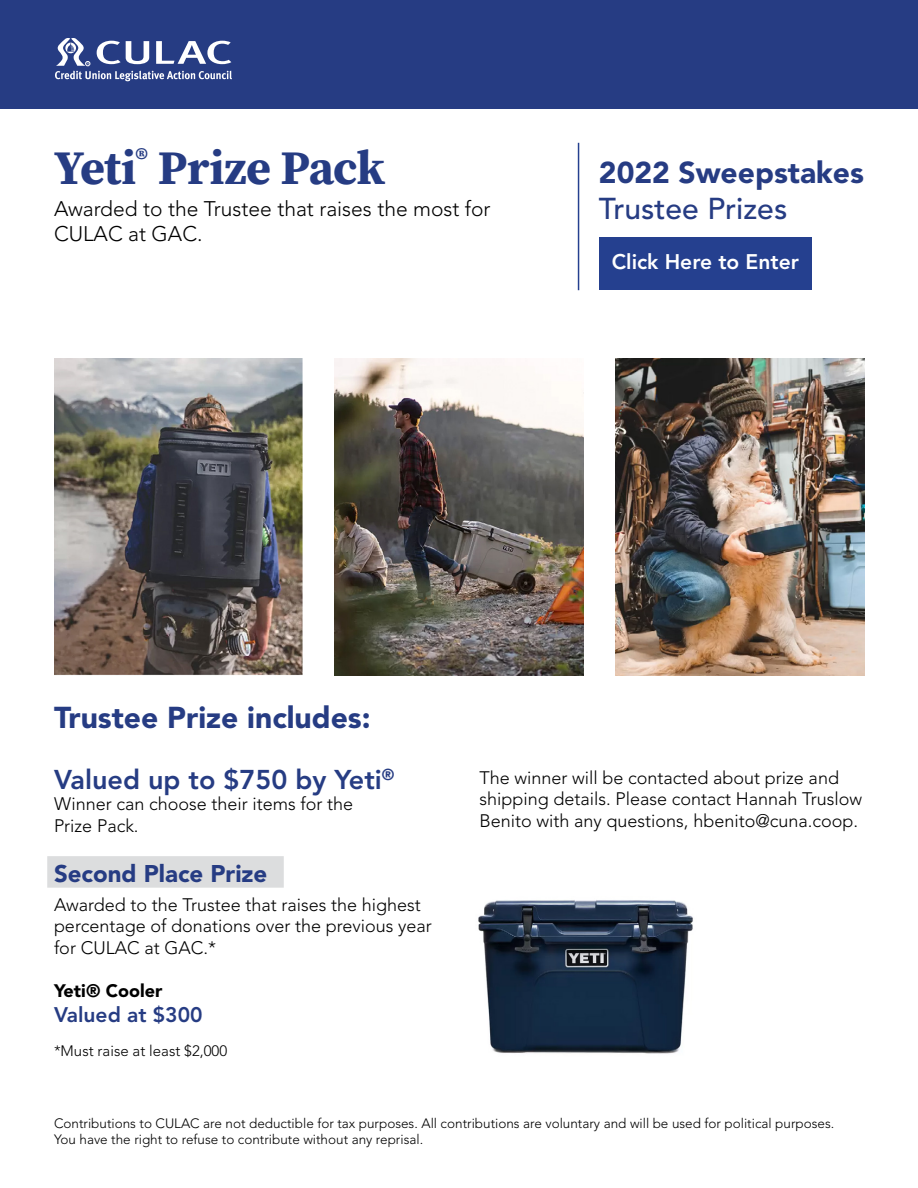
<style>
.page{position:relative;width:918px;height:1188px;background:#fff}
.page>*{position:absolute;margin:0;border:0;box-sizing:border-box;transform-origin:0 0}
.t1{font:700 48px "Source Serif Pro";letter-spacing:-.015em;color:#263c83}
.t2{font:900 30px "Avenir LT Std";color:#263c83}
.t3{font:500 30px "Avenir LT Std";color:#263c83}
.t4{font:800 27px "Avenir LT Std";color:#263c83}
.t5{font:900 24px "Avenir LT Std";color:#263c83}
.t6{font:300 21px/25.2px "Avenir LT Std";color:#000}
.t7{font:800 21px "Avenir LT Std";color:#fff}
.t8{font:800 21px "Avenir LT Std";color:#263c83}
.t9{font:300 18px/21.6px "Avenir LT Std";color:#000}
.t10{font:900 18px "Avenir LT Std";color:#000}
.t11{font:300 15px "Avenir LT Std";color:#000}
.t12{font:300 13.5px/16.2px "Avenir LT Std";color:#000}
</style>
<div class="page">
<div style="left:0;top:0;width:918px;height:108px;background:#263c83"></div>
<svg style="left:55px;top:38px;width:177px;height:43px"></svg>
<div style="left:599px;top:237px;width:213px;height:53px;background:#25408f"></div>
<hr style="left:578px;top:143px;width:1px;height:147px;background:#25408f">
<div style="left:47px;top:856px;width:237px;height:32px;background:#dcddde"></div>
<img style="left:54px;top:359px;width:249px;height:317px">
<img style="left:335px;top:359px;width:248px;height:317px">
<img style="left:616px;top:359px;width:248px;height:316px">
<img style="left:478px;top:900px;width:215px;height:154px">
<h1 class="t1" style="left:54px;top:134px;width:333px">Yeti<sup>®</sup> Prize Pack</h1>
<p class="t6" style="left:54px;top:196px;width:438px">Awarded to the Trustee that raises the most for<br>CULAC at GAC.</p>
<h2 class="t2" style="left:599px;top:155px;width:267px">2022 Sweepstakes</h2>
<h2 class="t3" style="left:599px;top:192px;width:190px">Trustee Prizes</h2>
<p class="t7" style="left:612px;top:250px;width:189px">Click Here to Enter</p>
<h2 class="t2" style="left:54px;top:699px;width:318px">Trustee Prize includes:</h2>
<h3 class="t4" style="left:54px;top:763px;width:342px">Valued up to $750 by Yeti<sup>®</sup></h3>
<p class="t9" style="left:54px;top:793px;width:301px">Winner can choose their items for the<br>Prize Pack.</p>
<h3 class="t5" style="left:54px;top:859px;width:215px">Second Place Prize</h3>
<p class="t9" style="left:54px;top:894px;width:379px">Awarded to the Trustee that raises the highest percentage of donations over the previous year for CULAC at GAC.*</p>
<p class="t10" style="left:54px;top:980px;width:110px">Yeti® Cooler</p>
<p class="t8" style="left:54px;top:1003px;width:150px">Valued at $300</p>
<p class="t11" style="left:54px;top:1042px;width:175px">*Must raise at least $2,000</p>
<p class="t9" style="left:480px;top:767px;width:384px">The winner will be contacted about prize and shipping details. Please contact Hannah Truslow<br>Benito with any questions, hbenito@cuna.coop.</p>
<p class="t12" style="left:54px;top:1115px;width:782px">Contributions to CULAC are not deductible for tax purposes. All contributions are voluntary and will be used for political purposes.<br>You have the right to refuse to contribute without any reprisal.</p>
</div>
